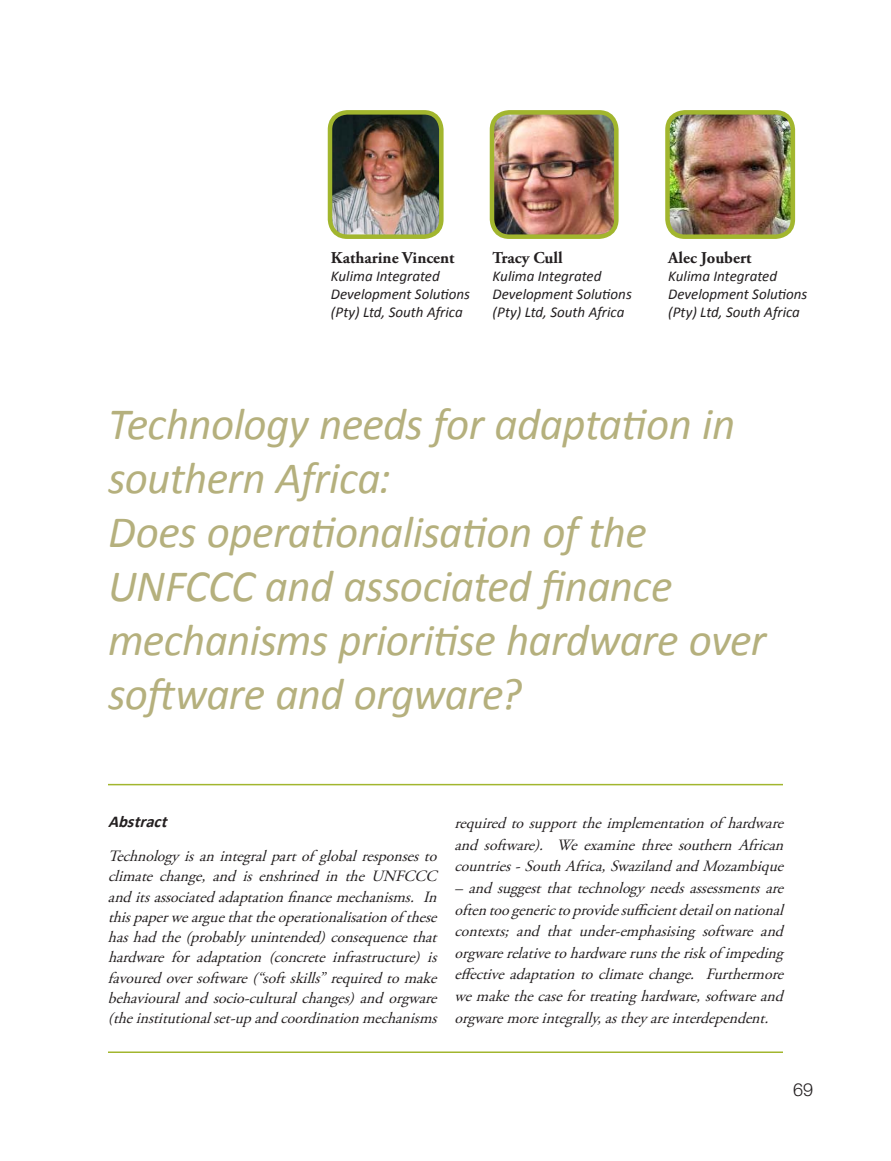
<style>
.page{position:relative;width:891px;height:1161px;background:#fff}
.page>*{position:absolute;margin:0;border:0;box-sizing:border-box;transform-origin:0 0}
.t1{font:italic 45px/54px "Calibri";letter-spacing:-.01em;color:#b5b07d}
.t2{font:300 18px "Helvetica Neue LT Std";color:#231f20}
.t3{font:700 16.5px "Adobe Garamond Pro";color:#231f20}
.t4{font:italic 700 16.5px "Calibri";color:#231f20}
.t5{font:italic 15.75px/21.6px "Adobe Garamond Pro";color:#231f20;text-align:justify}
.t6{font:italic 15px/18px "Calibri";color:#231f20}
</style>
<div class="page">
<hr style="left:108px;top:784px;width:675px;height:1px;background:#a2b62e">
<hr style="left:108px;top:1052px;width:675px;height:1px;background:#a2b62e">
<img style="left:670px;top:115px;width:120px;height:119px">
<div style="left:665px;top:110px;width:130px;height:129px;border:4px solid #a2b62e;border-radius:17px"></div>
<img style="left:333px;top:115px;width:106px;height:119px">
<div style="left:328px;top:110px;width:116px;height:129px;border:4px solid #a2b62e;border-radius:17px"></div>
<img style="left:495px;top:115px;width:119px;height:119px">
<div style="left:490px;top:110px;width:129px;height:129px;border:4px solid #a2b62e;border-radius:17px"></div>
<p class="t3" style="left:331px;top:248px;width:125px">Katharine Vincent</p>
<p class="t6" style="left:331px;top:266px;width:141px">Kulima Integrated<br>Development Solutions (Pty) Ltd, South Africa</p>
<p class="t3" style="left:493px;top:248px;width:72px">Tracy Cull</p>
<p class="t6" style="left:493px;top:266px;width:141px">Kulima Integrated<br>Development Solutions (Pty) Ltd, South Africa</p>
<p class="t3" style="left:668px;top:248px;width:85px">Alec Joubert</p>
<p class="t6" style="left:668px;top:266px;width:141px">Kulima Integrated<br>Development Solutions (Pty) Ltd, South Africa</p>
<h1 class="t1" style="left:108px;top:395px;width:660px">Technology needs for adaptation in southern Africa:<br>Does operationalisation of the<br>UNFCCC and associated finance mechanisms prioritise hardware over software and orgware?</h1>
<p class="t4" style="left:108px;top:812px;width:65px">Abstract</p>
<p class="t5" style="left:108px;top:847px;width:335px;line-height:20.2px">Technologyisanintegralpartof globalresponsesto climate change, and is enshrined in the UNFCCC anditsassociatedadaptationfinancemechanisms. In thispaperwearguethattheoperationalisationof these hashadthe(probablyunintended)consequencethat hardware for adaptation (concrete infrastructure) is favouredoversoftware(“softskills”requiredtomake behaviouralandsocio-culturalchanges)andorgware (theinstitutionalset-upandcoordinationmechanisms</p>
<p class="t5" style="left:454px;top:813px;width:335px">requiredtosupporttheimplementationof hardware and software). We examine three southern African countries-SouthAfrica,SwazilandandMozambique –andsuggestthattechnologyneedsassessmentsare oftentoogenerictoprovidesufficientdetailonnational contexts; and that under-emphasising software and orgwarerelativetohardwarerunstheriskof impeding effectiveadaptationtoclimatechange. Furthermore wemakethecasefortreatinghardware,softwareand orgwaremoreintegrally,astheyareinterdependent.</p>
<p class="t2" style="left:793px;top:1078px;width:22px">69</p>
</div>
